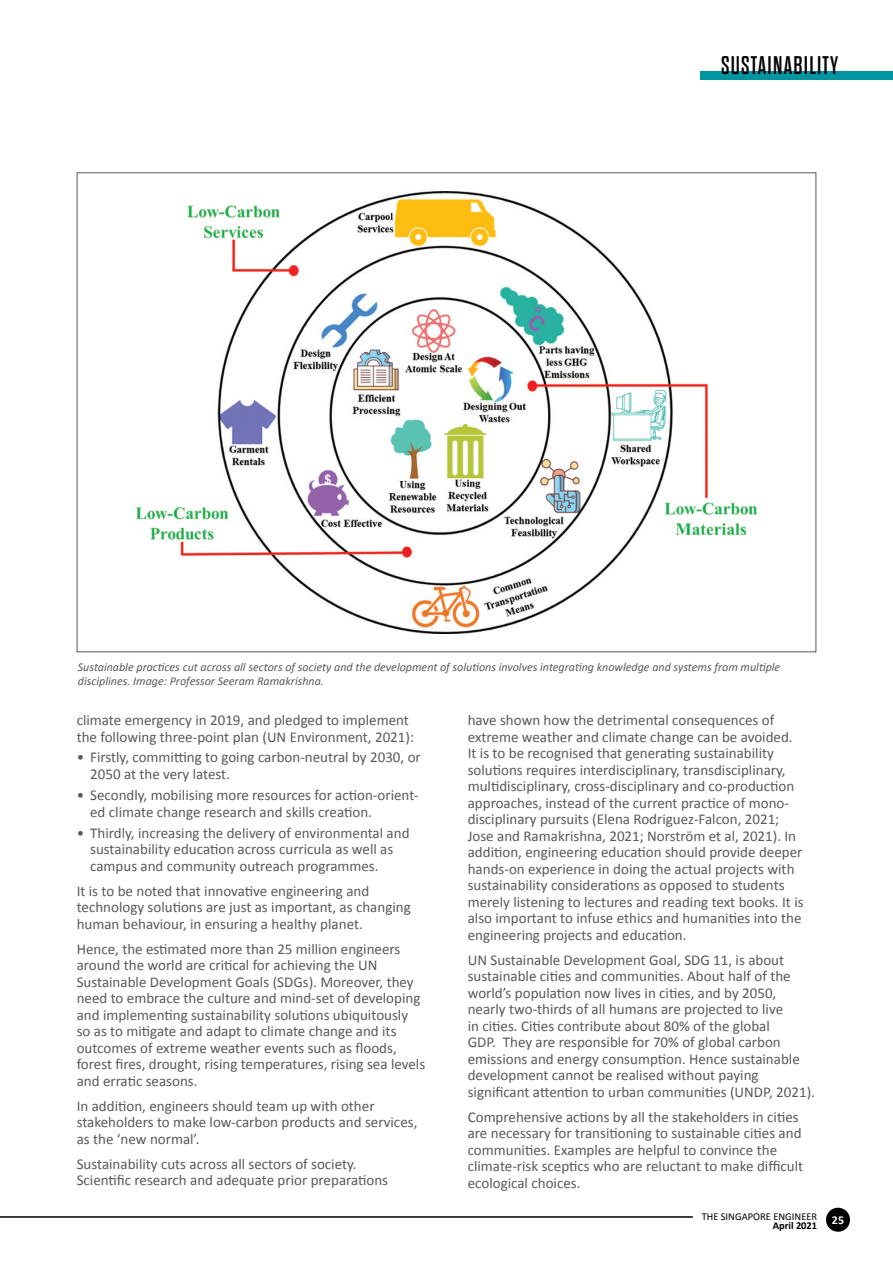
<style>
.page{position:relative;width:893px;height:1263px;background:#fff}
.page>*{position:absolute;margin:0;border:0;box-sizing:border-box;transform-origin:0 0}
.t1{font:25.5px "Dharma Gothic E";letter-spacing:.05em;color:#000}
.t2{font:15px/16.5px "Calibri";color:#58595b}
.t3{font:italic 12px/14.4px "Calibri";color:#58595b}
.t4{font:700 12px "Calibri";color:#fff}
.t5{font:10.5px "Calibri";color:#000}
.t6{font:700 10.5px "Calibri";color:#000}
</style>
<div class="page">
<div style="left:826px;top:1208px;width:24px;height:24px;background:#000;border-radius:50%"></div>
<div style="left:700px;top:72px;width:193px;height:8px;background:#0093a0"></div>
<hr style="left:0;top:1216px;width:693px;height:2px;background:#000">
<img style="left:135px;top:191px;width:623px;height:442px">
<h1 class="t1" style="left:721px;top:53px;width:119px">SUSTAINABILITY</h1>
<p class="t3" style="left:78px;top:659px;width:704px">Sustainable practices cut across all sectors of society and the development of solutions involves integrating knowledge and systems from multiple disciplines. Image: Professor Seeram Ramakrishna.</p>
<p class="t2" style="left:77px;top:712px;width:339px">climate emergency in 2019, and pledged to implement the following three-point plan (UN Environment, 2021):</p>
<p class="t2" style="left:90px;top:749px;width:332px;text-indent:-14px">• Firstly, committing to going carbon-neutral by 2030, or<br>2050 at the very latest.</p>
<p class="t2" style="left:90px;top:787px;width:330px;text-indent:-13px">• Secondly, mobilising more resources for action-orient&shy;ed climate change research and skills creation.</p>
<p class="t2" style="left:90px;top:824px;width:321px;text-indent:-14px">• Thirdly, increasing the delivery of environmental and sustainability education across curricula as well as campus and community outreach programmes.</p>
<p class="t2" style="left:77px;top:883px;width:336px">It is to be noted that innovative engineering and technology solutions are just as important, as changing human behaviour, in ensuring a healthy planet.</p>
<p class="t2" style="left:77px;top:941px;width:350px">Hence, the estimated more than 25 million engineers around the world are critical for achieving the UN Sustainable Development Goals (SDGs). Moreover, they need to embrace the culture and mind-set of developing and implementing sustainability solutions ubiquitously so as to mitigate and adapt to climate change and its outcomes of extreme weather events such as floods, forest fires, drought, rising temperatures, rising sea levels and erratic seasons.</p>
<p class="t2" style="left:77px;top:1098px;width:342px">In addition, engineers should team up with other stakeholders to make low-carbon products and services, as the ‘new normal’.</p>
<p class="t2" style="left:77px;top:1156px;width:313px">Sustainability cuts across all sectors of society.<br>Scientific research and adequate prior preparations</p>
<p class="t2" style="left:468px;top:712px;width:337px">have shown how the detrimental consequences of extreme weather and climate change can be avoided.<br>It is to be recognised that generating sustainability solutions requires interdisciplinary, transdisciplinary, multidisciplinary, cross-disciplinary and co-production approaches, instead of the current practice of mono&shy;disciplinary pursuits (Elena Rodriguez-Falcon, 2021; Jose and Ramakrishna, 2021; Norström et al, 2021). In addition, engineering education should provide deeper hands-on experience in doing the actual projects with sustainability considerations as opposed to students merely listening to lectures and reading text books. It is also important to infuse ethics and humanities into the engineering projects and education.</p>
<p class="t2" style="left:468px;top:951px;width:349px">UN Sustainable Development Goal, SDG 11, is about sustainable cities and communities. About half of the world’s population now lives in cities, and by 2050, nearly two-thirds of all humans are projected to live<br>in cities. Cities contribute about 80% of the global<br>GDP. They are responsible for 70% of global carbon emissions and energy consumption. Hence sustainable development cannot be realised without paying significant attention to urban communities (UNDP, 2021).</p>
<p class="t2" style="left:468px;top:1108px;width:337px">Comprehensive actions by all the stakeholders in cities are necessary for transitioning to sustainable cities and communities. Examples are helpful to convince the climate-risk sceptics who are reluctant to make difficult ecological choices.</p>
<p class="t5" style="left:702px;top:1209px;width:117px">THE SINGAPORE ENGINEER</p>
<p class="t6" style="left:773px;top:1219px;width:46px">April 2021</p>
<p class="t4" style="left:832px;top:1212px;width:14px">25</p>
</div>
